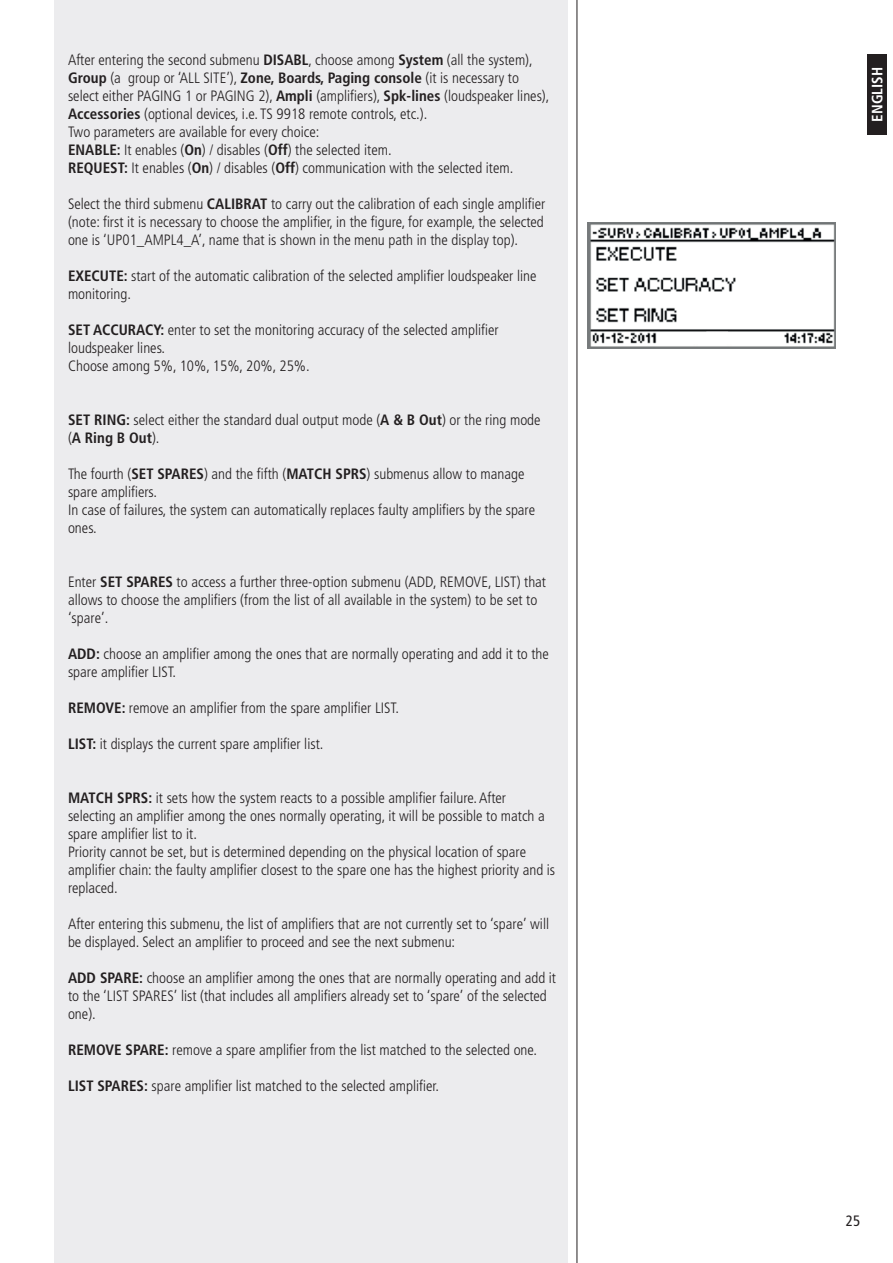
<style>
.page{position:relative;width:893px;height:1263px;background:#fff}
.page>*{position:absolute;margin:0;border:0;box-sizing:border-box;transform-origin:0 0}
.t1{font:300 condensed 15px/18px "Frutiger LT Std";color:#231f20}
.t2{font:700 condensed 15px "Frutiger LT Std";color:#fff}
.t3{font:condensed 15px "Frutiger LT Std";color:#231f20}
.s1{font-weight:700}
</style>
<div class="page">
<div style="left:54px;top:0;width:514px;height:1263px;background:#ececee"></div>
<hr style="left:577px;top:0;width:1px;height:1263px;background:#231f20">
<div style="left:867px;top:54px;width:20px;height:81px;background:#231f20"></div>
<img style="left:587px;top:222px;width:248px;height:127px">
<div style="left:693px;top:333px;width:39px;height:11px;background:#fff"></div>
<p class="t1" style="left:68px;top:51px;width:483px">After entering the second submenu <span class="s1">DISABL</span>, choose among <span class="s1">System</span> (all the system), <span class="s1">Group</span> (a group or ‘ALL SITE’), <span class="s1">Zone, Boards, Paging console</span> (it is necessary to select either PAGING 1 or PAGING 2), <span class="s1">Ampli</span> (amplifiers), <span class="s1">Spk-lines</span> (loudspeaker lines), <span class="s1">Accessories</span> (optional devices, i.e. TS 9918 remote controls, etc.).<br>Two parameters are available for every choice:<br><span class="s1">ENABLE:</span> It enables (<span class="s1">On</span>) / disables (<span class="s1">Off</span>) the selected item.<br><span class="s1">REQUEST:</span> It enables (<span class="s1">On</span>) / disables (<span class="s1">Off</span>) communication with the selected item.</p>
<p class="t1" style="left:68px;top:195px;width:479px;text-align:justify">Select the third submenu <span class="s1">CALIBRAT</span> to carry out the calibration of each single amplifier (note: first it is necessary to choose the amplifier, in the figure, for example, the selected one is ‘UP01_AMPL4_A’, name that is shown in the menu path in the display top).</p>
<p class="t1" style="left:68px;top:267px;width:470px"><span class="s1">EXECUTE:</span> start of the automatic calibration of the selected amplifier loudspeaker line monitoring.</p>
<p class="t1" style="left:68px;top:321px;width:432px"><span class="s1">SET ACCURACY:</span> enter to set the monitoring accuracy of the selected amplifier loudspeaker lines.<br>Choose among 5%, 10%, 15%, 20%, 25%.</p>
<p class="t1" style="left:68px;top:411px;width:474px"><span class="s1">SET RING:</span> select either the standard dual output mode (<span class="s1">A &amp; B Out</span>) or the ring mode (<span class="s1">A Ring B Out</span>).</p>
<p class="t1" style="left:68px;top:465px;width:469px">The fourth (<span class="s1">SET SPARES</span>) and the fifth (<span class="s1">MATCH SPRS</span>) submenus allow to manage spare amplifiers.<br>In case of failures, the system can automatically replaces faulty amplifiers by the spare ones.</p>
<p class="t1" style="left:68px;top:573px;width:480px">Enter <span class="s1">SET SPARES</span> to access a further three-option submenu (ADD, REMOVE, LIST) that allows to choose the amplifiers (from the list of all available in the system) to be set to ‘spare’.</p>
<p class="t1" style="left:68px;top:645px;width:482px"><span class="s1">ADD:</span> choose an amplifier among the ones that are normally operating and add it to the spare amplifier LIST.</p>
<p class="t1" style="left:68px;top:699px;width:332px"><span class="s1">REMOVE:</span> remove an amplifier from the spare amplifier LIST.</p>
<p class="t1" style="left:68px;top:735px;width:257px"><span class="s1">LIST:</span> it displays the current spare amplifier list.</p>
<p class="t1" style="left:68px;top:789px;width:489px"><span class="s1">MATCH SPRS:</span> it sets how the system reacts to a possible amplifier failure. After selecting an amplifier among the ones normally operating, it will be possible to match a spare amplifier list to it.<br>Priority cannot be set, but is determined depending on the physical location of spare amplifier chain: the faulty amplifier closest to the spare one has the highest priority and is replaced.</p>
<p class="t1" style="left:68px;top:915px;width:483px">After entering this submenu, the list of amplifiers that are not currently set to ‘spare’ will be displayed. Select an amplifier to proceed and see the next submenu:</p>
<p class="t1" style="left:68px;top:969px;width:490px"><span class="s1">ADD SPARE:</span> choose an amplifier among the ones that are normally operating and add it to the ‘LIST SPARES’ list (that includes all amplifiers already set to ‘spare’ of the selected one).</p>
<p class="t1" style="left:68px;top:1041px;width:470px"><span class="s1">REMOVE SPARE:</span> remove a spare amplifier from the list matched to the selected one.</p>
<p class="t1" style="left:68px;top:1077px;width:372px"><span class="s1">LIST SPARES:</span> spare amplifier list matched to the selected amplifier.</p>
<p class="t2" style="left:868px;top:122px;width:56px;rotate:-90deg">ENGLISH</p>
<p class="t3" style="left:846px;top:1211px;width:16px">25</p>
</div>
